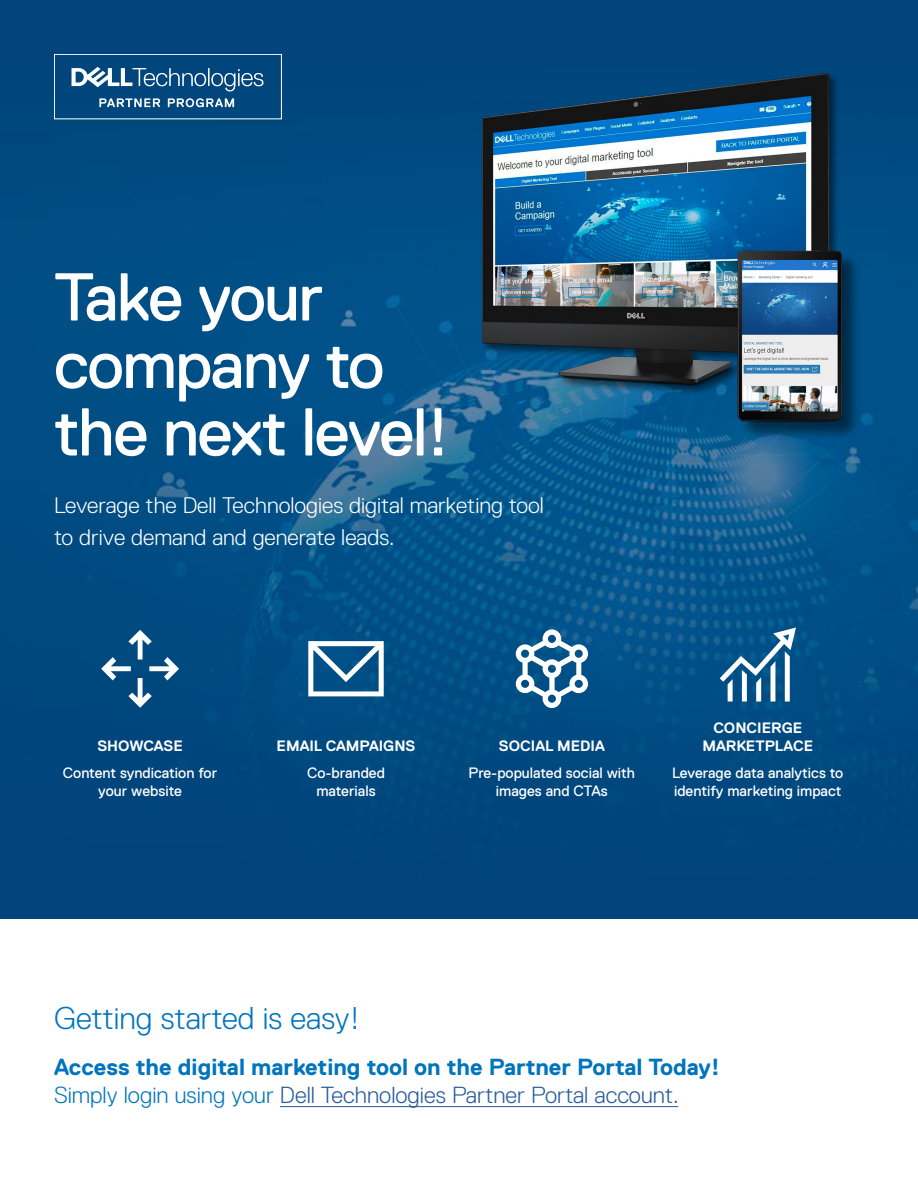
<style>
.page{position:relative;width:918px;height:1188px;background:#fff}
.page>*{position:absolute;margin:0;border:0;box-sizing:border-box;transform-origin:0 0}
.t1{font:67.5px/67.5px "Dell Replica";letter-spacing:-.025em;color:#fff}
.t2{font:300 31.5px "Dell Replica";color:#0075bd}
.t3{font:700 23.25px/27.9px "Dell Replica";color:#0075bd}
.t4{font:300 22.5px/31.5px "Dell Replica";color:#fff}
.t5{font:15px/18px "Dell Replica";color:#fff;text-align:center}
.t6{font:700 15px/18px "Dell Replica";color:#fff;text-align:center}
.s1{font-weight:300}
.s2{font-weight:300;color:#275b9b}
</style>
<div class="page">
<img style="left:0;top:0;width:918px;height:919px">
<div style="left:54px;top:54px;width:228px;height:65px;border:1px solid #fff"></div>
<svg style="left:99px;top:98px;width:61px;height:9px"></svg>
<svg style="left:168px;top:98px;width:66px;height:9px"></svg>
<svg style="left:72px;top:67px;width:192px;height:24px"></svg>
<hr style="left:280px;top:1106px;width:398px;height:1px;background:#275b9b">
<img style="left:459px;top:45px;width:405px;height:371px">
<svg style="left:101px;top:630px;width:78px;height:78px;background:#296592"></svg>
<svg style="left:308px;top:641px;width:76px;height:55px"></svg>
<svg style="left:516px;top:629px;width:72px;height:79px"></svg>
<svg style="left:720px;top:628px;width:76px;height:74px"></svg>
<div style="left:739px;top:252px;width:122px;height:189px;background:#000;opacity:.48"></div>
<img style="left:725px;top:241px;width:127px;height:196px">
<h1 class="t1" style="left:54px;top:264px;width:398px">Take your company to the next level!</h1>
<h3 class="t4" style="left:54px;top:490px;width:492px">Leverage the Dell Technologies digital marketing tool to drive demand and generate leads.</h3>
<p class="t6" style="left:97px;top:737px;width:87px">SHOWCASE</p>
<p class="t5" style="left:63px;top:764px;width:156px">Content syndication for your website</p>
<p class="t6" style="left:277px;top:737px;width:140px">EMAIL CAMPAIGNS</p>
<p class="t5" style="left:307px;top:764px;width:80px">Co-branded materials</p>
<p class="t6" style="left:499px;top:737px;width:107px">SOCIAL MEDIA</p>
<p class="t5" style="left:469px;top:764px;width:168px">Pre-populated social with images and CTAs</p>
<p class="t6" style="left:702px;top:719px;width:112px">CONCIERGE<br>MARKETPLACE</p>
<p class="t5" style="left:672px;top:764px;width:172px;text-align:left">Leverage data analytics to identify marketing impact</p>
<h2 class="t2" style="left:54px;top:1000px;width:307px">Getting started is easy!</h2>
<h3 class="t3" style="left:54px;top:1053px;width:668px">Access the digital marketing tool on the Partner Portal Today!<br><span class="s1">Simply login using your</span> <span class="s2">Dell Technologies Partner Portal account.</span></h3>
</div>
